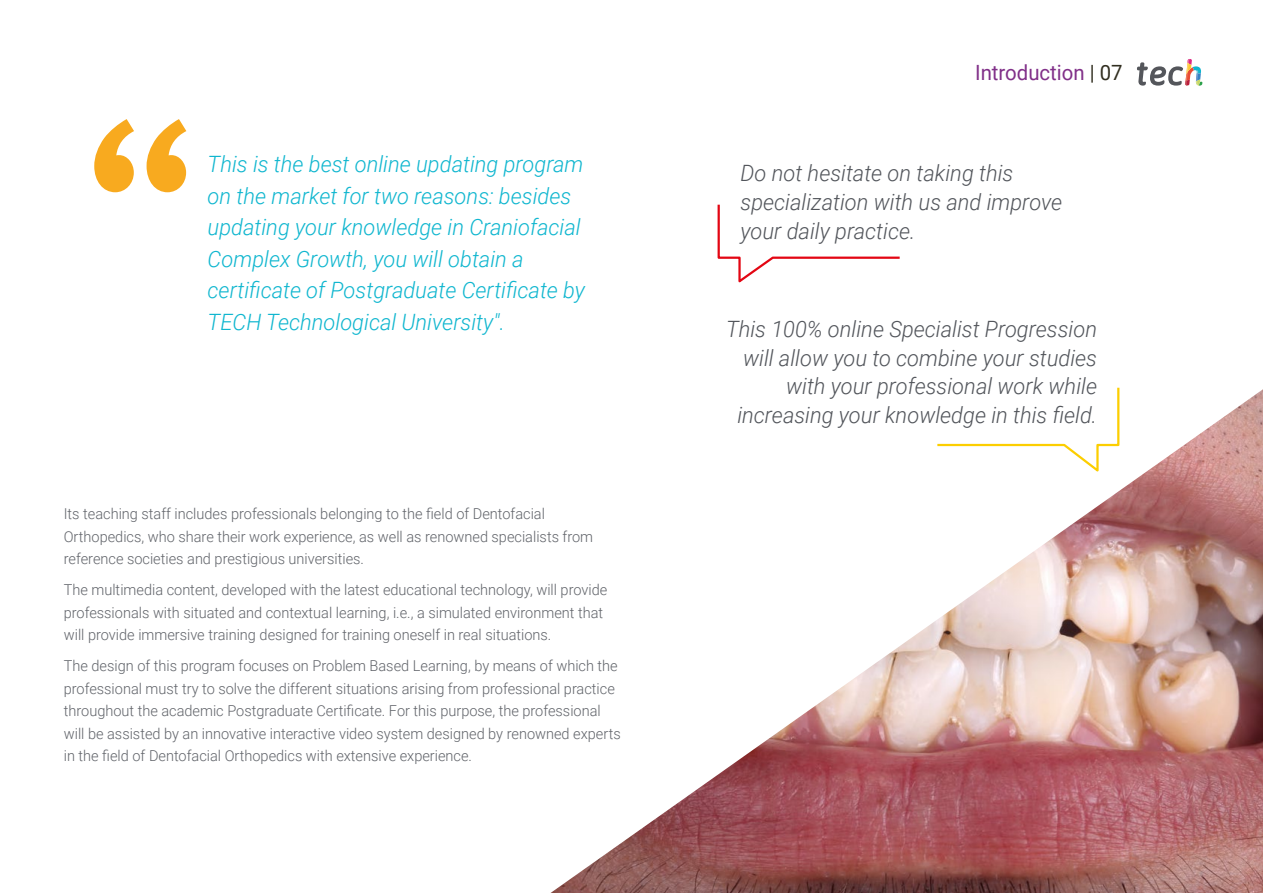
<style>
.page{position:relative;width:1263px;height:893px;background:#fff}
.page>*{position:absolute;margin:0;border:0;box-sizing:border-box;transform-origin:0 0}
.t1{font:italic 300 22.5px/28.5px "Roboto";color:#52555b;text-align:right}
.t2{font:italic 300 22.5px/31.5px "Roboto";color:#0fb6cf}
.t3{font:21px "Roboto";color:#813089}
.t4{font:300 15px/22.5px "Roboto";color:#61646a}
.s1{color:#312e20}
</style>
<div class="page">
<svg style="left:94px;top:119px;width:92px;height:73px"></svg>
<svg style="left:717px;top:204px;width:183px;height:79px"></svg>
<img style="left:550px;top:389px;width:713px;height:504px">
<svg style="left:1137px;top:59px;width:65px;height:27px"></svg>
<h1 class="t2" style="left:208px;top:148px;width:379px">This is the best online updating program on the market for two reasons: besides updating your knowledge in Craniofacial Complex Growth, you will obtain a certificate of Postgraduate Certificate by TECH Technological University".</h1>
<p class="t4" style="left:64px;top:502px;width:531px">Its teaching staff includes professionals belonging to the field of Dentofacial<br>Orthopedics, who share their work experience, as well as renowned specialists from reference societies and prestigious universities.</p>
<p class="t4" style="left:64px;top:578px;width:545px">The multimedia content, developed with the latest educational technology, will provide professionals with situated and contextual learning, i.e., a simulated environment that will provide immersive training designed for training oneself in real situations.</p>
<p class="t4" style="left:64px;top:654px;width:558px">The design of this program focuses on Problem Based Learning, by means of which the professional must try to solve the different situations arising from professional practice throughout the academic Postgraduate Certificate. For this purpose, the professional will be assisted by an innovative interactive video system designed by renowned experts in the field of Dentofacial Orthopedics with extensive experience.</p>
<h2 class="t3" style="left:975px;top:57px;width:149px">Introduction <span class="s1">| 07</span></h2>
<h1 class="t1" style="left:740px;top:158px;width:323px;text-align:left">Do not hesitate on taking this specialization with us and improve your daily practice.</h1>
<h1 class="t1" style="left:726px;top:314px;width:373px">This 100% online Specialist Progression will allow you to combine your studies with your professional work while increasing your knowledge in this field.</h1>
</div>
